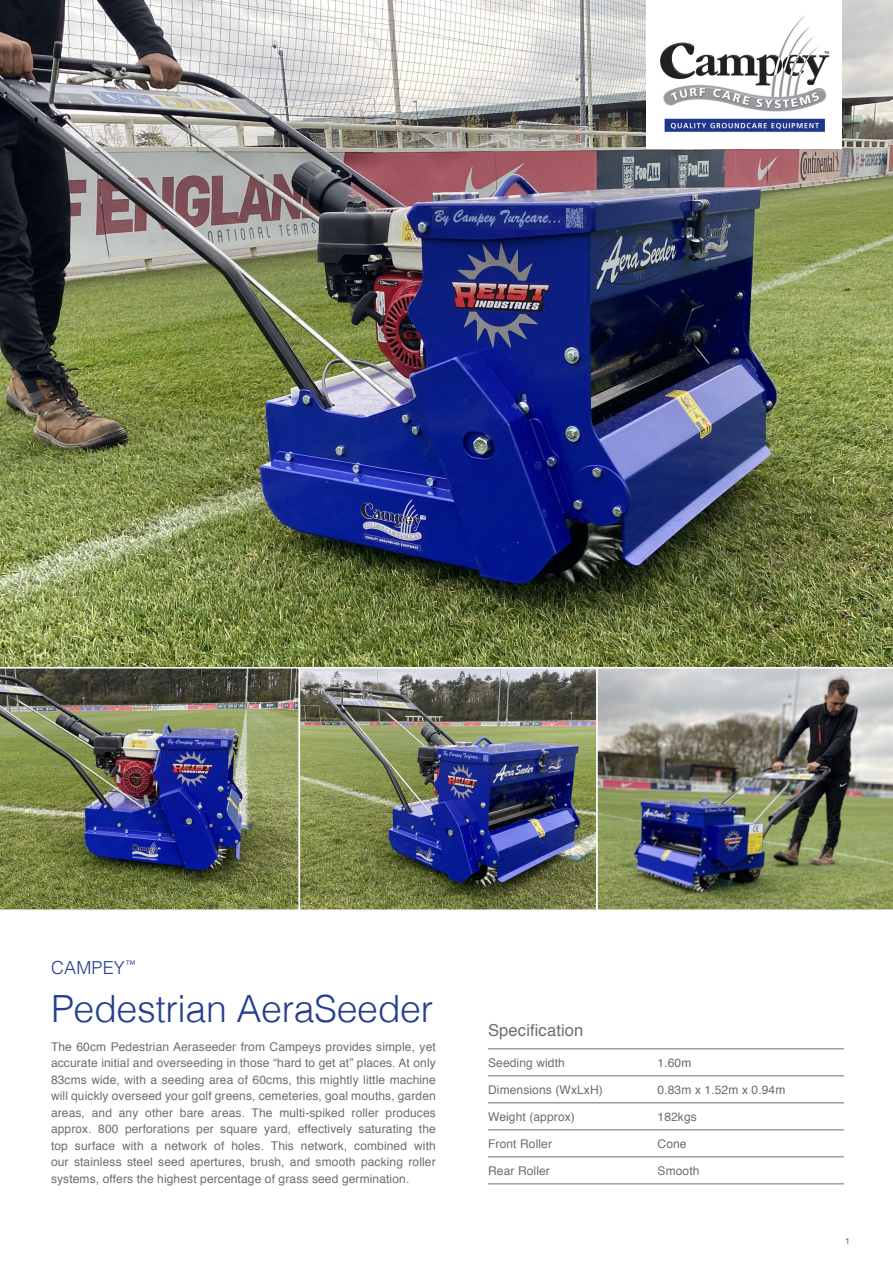
<style>
.page{position:relative;width:893px;height:1263px;background:#fff}
.page>*{position:absolute;margin:0;border:0;box-sizing:border-box;transform-origin:0 0}
.t1{font:300 37.5px "Helvetica";letter-spacing:-.01em;color:#253f8e}
.t2{font:300 18px "Helvetica";letter-spacing:.01em;color:#253f8e}
.t3{font:16.5px "Helvetica";letter-spacing:.01em;color:#6c6d70}
.t4{font:12px/16.5px "Helvetica";letter-spacing:.01em;color:#6c6d70;text-align:justify}
.t5{font:9px "Helvetica";color:#6c6d70}
</style>
<div class="page">
<hr style="left:488px;top:1048px;width:356px;height:1px;background:#6c6d70">
<hr style="left:488px;top:1075px;width:356px;height:1px;background:#6c6d70">
<hr style="left:488px;top:1102px;width:356px;height:1px;background:#6c6d70">
<hr style="left:488px;top:1129px;width:356px;height:1px;background:#6c6d70">
<hr style="left:488px;top:1156px;width:356px;height:1px;background:#6c6d70">
<hr style="left:488px;top:1183px;width:356px;height:1px;background:#6c6d70">
<img style="left:0;top:0;width:893px;height:667px">
<img style="left:0;top:668px;width:299px;height:243px">
<img style="left:302px;top:670px;width:293px;height:238px">
<div style="left:299px;top:667px;width:299px;height:244px;border:2px solid #fff"></div>
<img style="left:596px;top:667px;width:297px;height:244px">
<div style="left:646px;top:0;width:196px;height:149px;background:#fff"></div>
<img style="left:660px;top:16px;width:169px;height:116px">
<p class="t2" style="left:51px;top:952px;width:86px">CAMPEY <sup>™</sup></p>
<p class="t1" style="left:51px;top:976px;width:384px">Pedestrian AeraSeeder</p>
<p class="t4" style="left:51px;top:1039px;width:386px">The 60cm Pedestrian Aeraseeder from Campeys provides simple, yet accurate initial and overseeding in those “hard to get at” places. At only 83cms wide, with a seeding area of 60cms, this mightly little machine will quickly overseed your golf greens, cemeteries, goal mouths, garden areas, and any other bare areas. The multi-spiked roller produces approx. 800 perforations per square yard, effectively saturating the top surface with a network of holes. This network, combined with our stainless steel seed apertures, brush, and smooth packing roller systems, offers the highest percentage of grass seed germination.</p>
<p class="t3" style="left:488px;top:1017px;width:97px">Specification</p>
<p class="t4" style="left:488px;top:1055px;width:78px">Seeding width</p>
<p class="t4" style="left:658px;top:1055px;width:35px">1.60m</p>
<p class="t4" style="left:488px;top:1082px;width:116px">Dimensions (WxLxH)</p>
<p class="t4" style="left:658px;top:1082px;width:129px">0.83m x 1.52m x 0.94m</p>
<p class="t4" style="left:488px;top:1109px;width:88px">Weight (approx)</p>
<p class="t4" style="left:658px;top:1109px;width:41px">182kgs</p>
<p class="t4" style="left:488px;top:1136px;width:65px">Front Roller</p>
<p class="t4" style="left:658px;top:1136px;width:31px">Cone</p>
<p class="t4" style="left:488px;top:1163px;width:63px">Rear Roller</p>
<p class="t4" style="left:658px;top:1163px;width:43px">Smooth</p>
<p class="t5" style="left:845px;top:1234px;width:7px">1</p>
</div>
